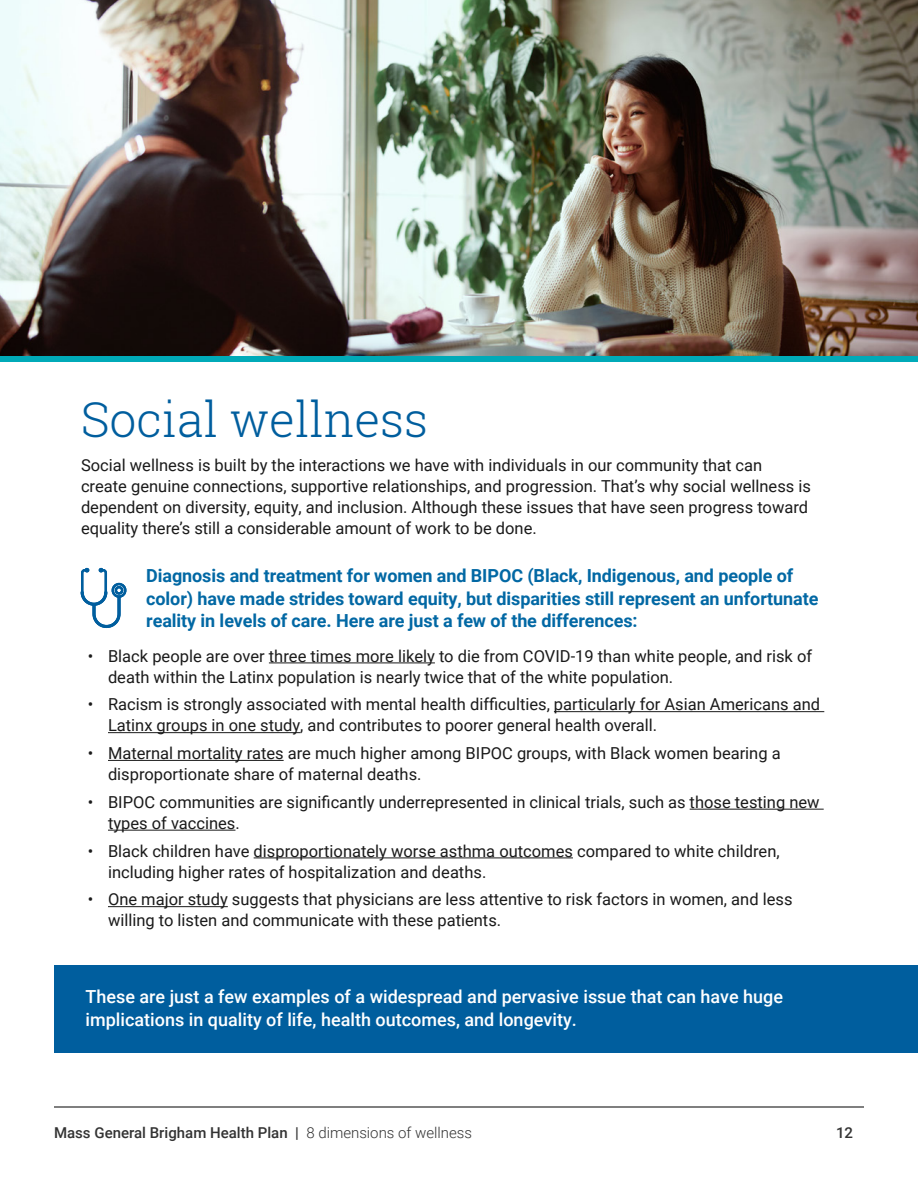
<style>
.page{position:relative;width:918px;height:1188px;background:#fff}
.page>*{position:absolute;margin:0;border:0;box-sizing:border-box;transform-origin:0 0}
.t1{font:300 48px "Roboto Slab";color:#005e9e}
.t2{font:700 18px/22.5px "Roboto";letter-spacing:-.005em;color:#0268a4}
.t3{font:500 18px/22.5px "Roboto";color:#fff}
.t4{font:16.5px/21px "Roboto";color:#1a1a1a}
.t5{font:500 15px "Roboto";color:#333}
.s1{font-weight:300}
</style>
<div class="page">
<hr style="left:269px;top:663px;width:166px;height:1px;background:#1a1a1a">
<hr style="left:554px;top:711px;width:270px;height:1px;background:#1a1a1a">
<hr style="left:108px;top:732px;width:192px;height:1px;background:#1a1a1a">
<hr style="left:108px;top:760px;width:176px;height:1px;background:#1a1a1a">
<hr style="left:690px;top:809px;width:134px;height:1px;background:#1a1a1a">
<hr style="left:108px;top:830px;width:127px;height:1px;background:#1a1a1a">
<hr style="left:254px;top:858px;width:319px;height:1px;background:#1a1a1a">
<hr style="left:108px;top:906px;width:120px;height:1px;background:#1a1a1a">
<div style="left:54px;top:965px;width:864px;height:88px;background:#005e9e"></div>
<img style="left:0;top:0;width:918px;height:356px">
<div style="left:0;top:356px;width:918px;height:5px;background:#00aab8"></div>
<hr style="left:54px;top:1107px;width:810px;height:1px;background:#000">
<svg style="left:81px;top:568px;width:45px;height:60px"></svg>
<p class="t1" style="left:81px;top:386px;width:349px">Social wellness</p>
<p class="t4" style="left:81px;top:454px;width:732px">Social wellness is built by the interactions we have with individuals in our community that can create genuine connections, supportive relationships, and progression. That’s why social wellness is dependent on diversity, equity, and inclusion. Although these issues that have seen progress toward equality there’s still a considerable amount of work to be done.</p>
<p class="t2" style="left:146px;top:564px;width:674px">Diagnosis and treatment for women and BIPOC (Black, Indigenous, and people of color) have made strides toward equity, but disparities still represent an unfortunate reality in levels of care. Here are just a few of the differences:</p>
<p class="t4" style="left:108px;top:645px;width:706px;text-indent:-20px">• Black people are over three times more likely to die from COVID-19 than white people, and risk of death within the Latinx population is nearly twice that of the white population.</p>
<p class="t4" style="left:108px;top:693px;width:714px;text-indent:-20px">• Racism is strongly associated with mental health difficulties, particularly for Asian Americans and<br>Latinx groups in one study, and contributes to poorer general health overall.</p>
<p class="t4" style="left:108px;top:742px;width:674px;text-indent:-20px">• Maternal mortality rates are much higher among BIPOC groups, with Black women bearing a disproportionate share of maternal deaths.</p>
<p class="t4" style="left:108px;top:791px;width:713px;text-indent:-20px">• BIPOC communities are significantly underrepresented in clinical trials, such as those testing new types of vaccines.</p>
<p class="t4" style="left:108px;top:840px;width:673px;text-indent:-20px">• Black children have disproportionately worse asthma outcomes compared to white children, including higher rates of hospitalization and deaths.</p>
<p class="t4" style="left:108px;top:888px;width:686px;text-indent:-20px">• One major study suggests that physicians are less attentive to risk factors in women, and less willing to listen and communicate with these patients.</p>
<p class="t3" style="left:86px;top:985px;width:699px">These are just a few examples of a widespread and pervasive issue that can have huge implications in quality of life, health outcomes, and longevity.</p>
<p class="t5" style="left:54px;top:1122px;width:420px">Mass General Brigham Health Plan | <span class="s1">8 dimensions of wellness</span></p>
<p class="t5" style="left:836px;top:1122px;width:19px">12</p>
</div>
